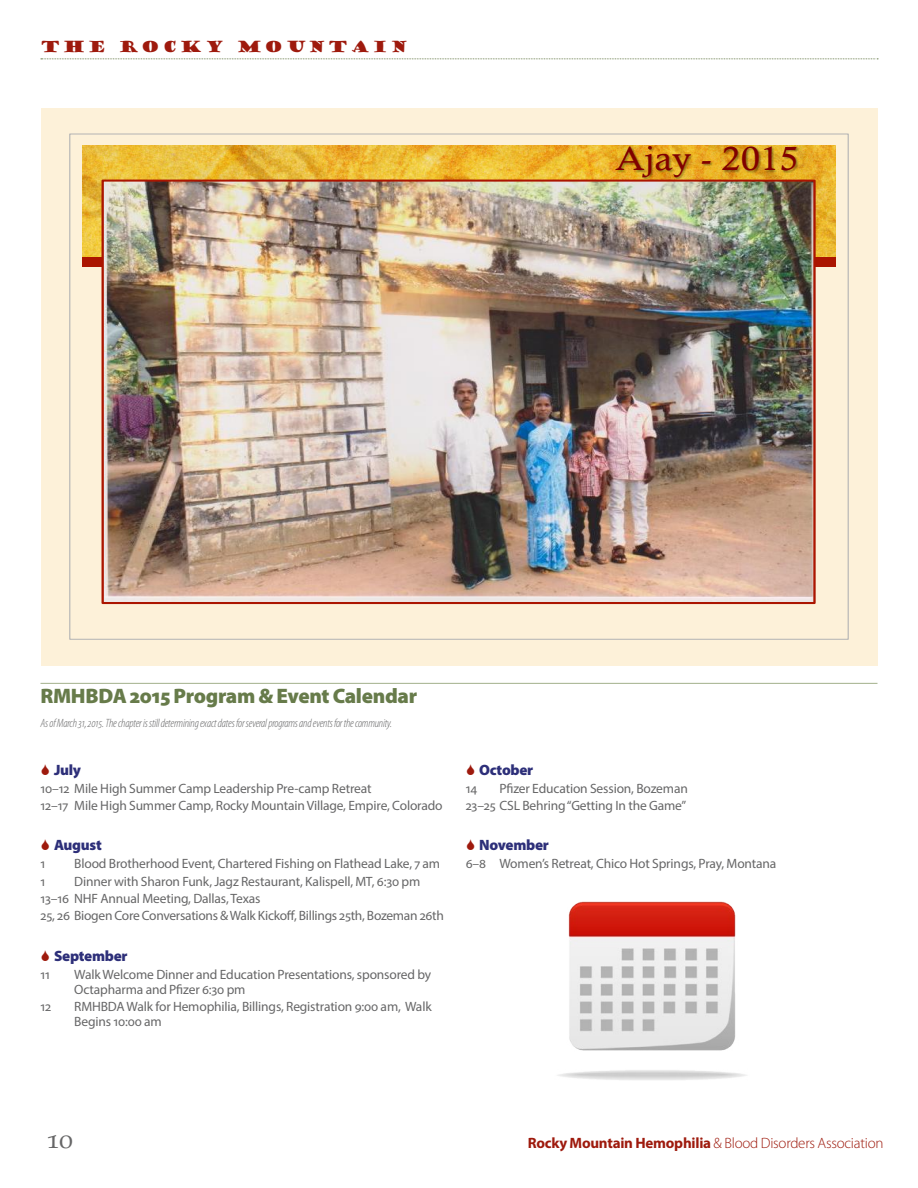
<style>
.page{position:relative;width:918px;height:1188px;background:#fff}
.page>*{position:absolute;margin:0;border:0;box-sizing:border-box;transform-origin:0 0}
.t1{font:33.6px "Calisto";color:#800000;scale:1.13 1}
.t2{font:27px "Palatino Linotype";color:#666667}
.t3{font:900 21px "Myriad Pro";letter-spacing:-.015em;color:#677b4a}
.t4{font:300 15px "Myriad Pro";letter-spacing:-.015em;color:#9e1a0d}
.t5{font:900 15px "Myriad Pro";letter-spacing:-.02em;color:#2d2f79}
.t6{font:15px "Goudy Stout";letter-spacing:.175em;color:#9e1a0d}
.t7{font:13.5px/17.2px "Myriad Pro";letter-spacing:-.01em;color:#666667}
.t8{font:italic 300 condensed 12px "Myriad Pro";letter-spacing:-.015em;color:#666667}
.s1{font-weight:700}
</style>
<div class="page">
<svg style="left:41px;top:58px;width:837px;height:1px"></svg>
<hr style="left:40px;top:683px;width:838px;height:1px;background:#a2b08b">
<img style="left:557px;top:902px;width:190px;height:178px">
<div style="left:41px;top:108px;width:837px;height:557px;background:#fdf1d9"></div>
<img style="left:82px;top:145px;width:754px;height:112px">
<div style="left:82px;top:258px;width:754px;height:9px;background:#ab1500"></div>
<img style="left:105px;top:182px;width:708px;height:419px">
<div style="left:102px;top:179px;width:714px;height:425px;border:2px solid #ab1500"></div>
<svg style="left:599px;top:145px;width:216px;height:34px"></svg>
<img style="left:612px;top:145px;width:193px;height:34px">
<p class="t6" style="left:40px;top:36px;width:369px">THE ROCKY MOUNTAIN</p>
<h1 class="t1" style="left:616px;top:139px;width:163px">Ajay - 2015</h1>
<h3 class="t3" style="left:40px;top:684px;width:378px">RMHBDA 2015 Program &amp; Event Calendar</h3>
<p class="t8" style="left:40px;top:716px;width:353px">As of March 31, 2015. The chapter is still determining exact dates for several programs and events for the community.</p>
<p class="t5" style="left:54px;top:761px;width:29px">July</p>
<p class="t7" style="left:40px;top:779px;width:404px">10–12 Mile High Summer Camp Leadership Pre-camp Retreat<br>12–17 Mile High Summer Camp, Rocky Mountain Village, Empire, Colorado</p>
<p class="t5" style="left:54px;top:837px;width:49px">August</p>
<p class="t7" style="left:40px;top:855px;width:6px">1</p>
<p class="t7" style="left:74px;top:855px;width:367px">Blood Brotherhood Event, Chartered Fishing on Flathead Lake, 7 am</p>
<p class="t7" style="left:40px;top:872px;width:6px">1</p>
<p class="t7" style="left:40px;top:872px;width:405px;text-indent:34px">Dinner with Sharon Funk, Jagz Restaurant, Kalispell, MT, 6:30 pm<br>13–16 NHF Annual Meeting, Dallas, Texas<br>25, 26 Biogen Core Conversations &amp; Walk Kickoff, Billings 25th, Bozeman 26th</p>
<p class="t5" style="left:54px;top:947px;width:75px">September</p>
<p class="t7" style="left:40px;top:965px;width:11px">11</p>
<p class="t7" style="left:74px;top:966px;width:358px;line-height:15px">Walk Welcome Dinner and Education Presentations, sponsored by<br>Octapharma and Pfizer 6:30 pm</p>
<p class="t7" style="left:40px;top:998px;width:12px">12</p>
<p class="t7" style="left:74px;top:999px;width:359px;line-height:15px">RMHBDA Walk for Hemophilia, Billings, Registration 9:00 am, Walk<br>Begins 10:00 am</p>
<p class="t5" style="left:479px;top:761px;width:56px">October</p>
<p class="t7" style="left:466px;top:779px;width:224px;text-align:right">Pfizer Education Session, Bozeman<br>23–25 CSL Behring “Getting In the Game”</p>
<p class="t5" style="left:479px;top:837px;width:71px">November</p>
<p class="t7" style="left:466px;top:855px;width:312px">6–8 Women’s Retreat, Chico Hot Springs, Pray, Montana</p>
<p class="t7" style="left:466px;top:779px;width:13px">14</p>
<h2 class="t2" style="left:46px;top:1119px;width:28px">10</h2>
<p class="t4" style="left:528px;top:1134px;width:357px"><span class="s1">Rocky Mountain Hemophilia</span> &amp; Blood Disorders Association</p>
</div>
